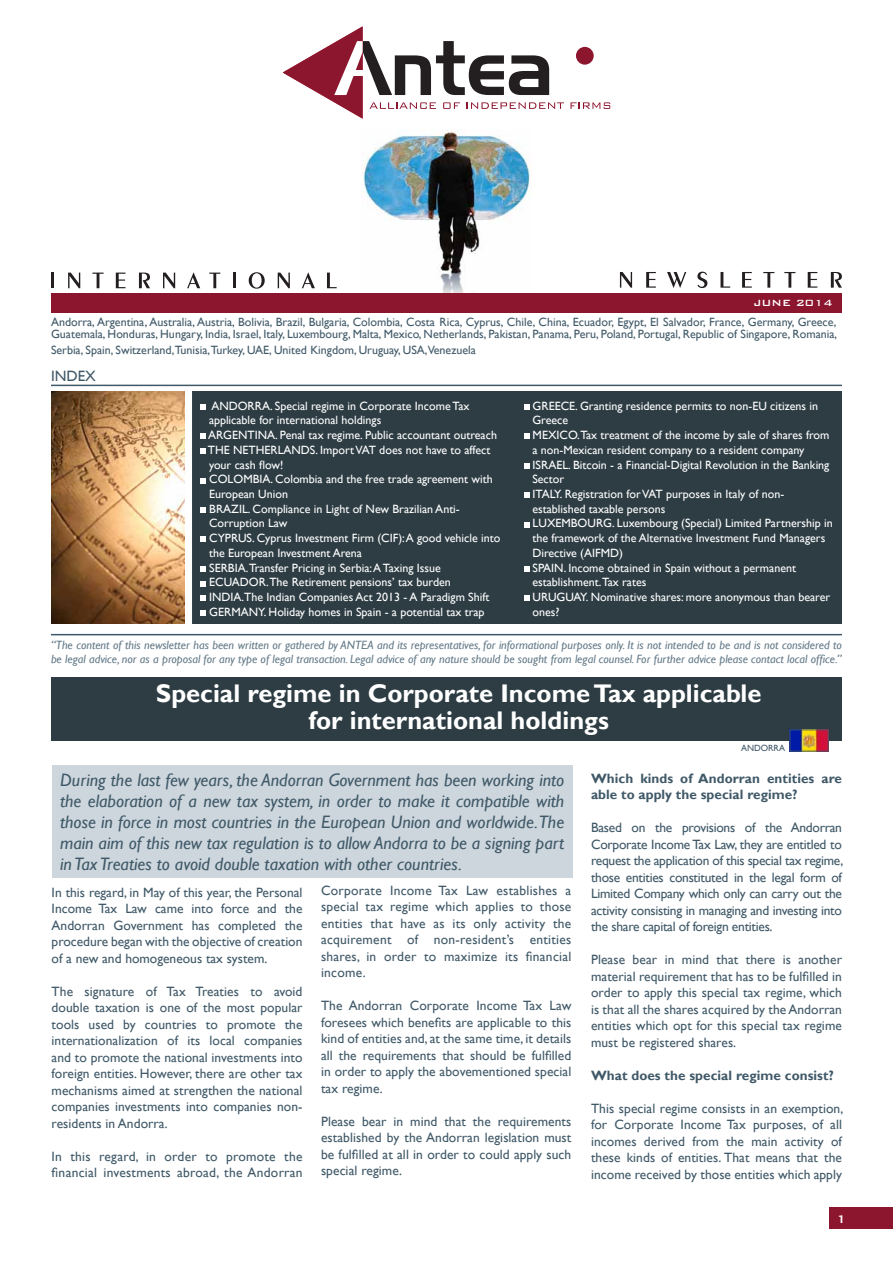
<style>
.page{position:relative;width:893px;height:1263px;background:#fff}
.page>*{position:absolute;margin:0;border:0;box-sizing:border-box;transform-origin:0 0}
.t1{font:700 25.5px/27px "Gill Sans";color:#fff;text-align:center}
.TEXTO_ARTÍCULOS{font:italic 18px/21px "Gill Sans";color:#405968;text-align:justify}
.TEXTO_ARTÍCULOS-2{font:15px "Gill Sans";color:#405968}
.TEXTO_ARTÍCULOS-3{font:500 15px "Bank Gothic BT";color:#fff}
.TEXTO_ARTÍCULOS-4{font:13.5px/16.5px "Gill Sans";letter-spacing:.005em;color:#405968;text-align:justify}
.TEXTO_ARTÍCULOS-5{font:700 13.5px/16.5px "Gill Sans";letter-spacing:.005em;color:#405968}
.TEXTO_GRAFICOS{font:12px/14.7px "Gill Sans";color:#fff}
.TEXTO_ARTÍCULOS-6{font:12px/12px "Gill Sans";color:#405968}
.TEXTO_GRAFICOS-2{font:italic 12px/13.5px "Gill Sans";color:#637a88}
.t2{font:500 12px "Bank Gothic BT";color:#fff}
.t3{font:9px "Gill Sans";color:#405968}
</style>
<div class="page">
<div style="left:829px;top:1208px;width:64px;height:21px;background:#8d162f"></div>
<div style="left:51px;top:677px;width:791px;height:64px;background:#2e3d44"></div>
<div style="left:52px;top:765px;width:520px;height:113px;background:#cdd6dd"></div>
<div style="left:192px;top:392px;width:650px;height:232px;background:#2e3d44"></div>
<img style="left:792px;top:732px;width:34px;height:17px">
<div style="left:790px;top:730px;width:38px;height:21px;border:1px solid #405968"></div>
<svg style="left:200px;top:404px;width:6px;height:6px"></svg>
<svg style="left:200px;top:434px;width:6px;height:5px"></svg>
<svg style="left:200px;top:448px;width:6px;height:6px"></svg>
<svg style="left:200px;top:478px;width:6px;height:5px"></svg>
<svg style="left:200px;top:507px;width:6px;height:6px"></svg>
<svg style="left:200px;top:537px;width:6px;height:5px"></svg>
<svg style="left:200px;top:566px;width:6px;height:5px"></svg>
<svg style="left:200px;top:581px;width:6px;height:5px"></svg>
<svg style="left:200px;top:595px;width:6px;height:6px"></svg>
<svg style="left:200px;top:610px;width:6px;height:6px"></svg>
<hr style="left:51px;top:385px;width:791px;height:1px;background:#405968">
<svg style="left:524px;top:404px;width:5px;height:6px"></svg>
<svg style="left:524px;top:434px;width:5px;height:5px"></svg>
<svg style="left:524px;top:463px;width:5px;height:6px"></svg>
<svg style="left:524px;top:493px;width:5px;height:5px"></svg>
<svg style="left:524px;top:522px;width:5px;height:5px"></svg>
<svg style="left:524px;top:566px;width:5px;height:5px"></svg>
<svg style="left:524px;top:595px;width:5px;height:6px"></svg>
<hr style="left:51px;top:634px;width:791px;height:1px;background:#405968">
<img style="left:51px;top:392px;width:133px;height:232px">
<img style="left:362px;top:131px;width:169px;height:162px">
<svg style="left:283px;top:26px;width:281px;height:93px"></svg>
<svg style="left:570px;top:102px;width:40px;height:7px"></svg>
<div style="left:353px;top:70px;width:10px;height:6px;background:#fff"></div>
<div style="left:576px;top:47px;width:18px;height:18px;background:#8d162f;border-radius:50%"></div>
<div style="left:51px;top:293px;width:791px;height:19px;background:#8d162f"></div>
<hr style="left:51px;top:273px;width:3px;height:15px;background:#231f20">
<svg style="left:68px;top:273px;width:12px;height:15px"></svg>
<svg style="left:92px;top:273px;width:12px;height:15px"></svg>
<svg style="left:116px;top:273px;width:9px;height:15px"></svg>
<svg style="left:139px;top:273px;width:11px;height:15px"></svg>
<svg style="left:163px;top:273px;width:12px;height:15px"></svg>
<svg style="left:187px;top:272px;width:13px;height:16px"></svg>
<svg style="left:209px;top:273px;width:11px;height:15px"></svg>
<hr style="left:233px;top:273px;width:3px;height:15px;background:#231f20">
<svg style="left:249px;top:272px;width:16px;height:17px"></svg>
<svg style="left:278px;top:273px;width:12px;height:15px"></svg>
<svg style="left:302px;top:272px;width:13px;height:16px"></svg>
<svg style="left:327px;top:273px;width:10px;height:15px"></svg>
<svg style="left:620px;top:272px;width:12px;height:16px"></svg>
<svg style="left:646px;top:272px;width:10px;height:16px"></svg>
<svg style="left:667px;top:272px;width:19px;height:16px"></svg>
<svg style="left:697px;top:272px;width:10px;height:16px"></svg>
<svg style="left:720px;top:272px;width:10px;height:16px"></svg>
<svg style="left:742px;top:272px;width:10px;height:16px"></svg>
<svg style="left:763px;top:272px;width:11px;height:16px"></svg>
<svg style="left:784px;top:272px;width:11px;height:16px"></svg>
<svg style="left:808px;top:272px;width:9px;height:16px"></svg>
<svg style="left:831px;top:272px;width:11px;height:16px"></svg>
<p class="t2" style="left:753px;top:296px;width:81px">JUNE 2014</p>
<p class="TEXTO_ARTÍCULOS-6" style="left:51px;top:316px;width:788px">Andorra, Argentina, Australia, Austria, Bolivia, Brazil, Bulgaria, Colombia, Costa Rica, Cyprus, Chile, China, Ecuador, Egypt, El Salvador, France, Germany, Greece,<br>Guatemala, Honduras, Hungary, India, Israel, Italy, Luxembourg, Malta, Mexico, Netherlands, Pakistan, Panama, Peru, Poland, Portugal, Republic of Singapore, Romania,</p>
<p class="TEXTO_ARTÍCULOS-6" style="left:51px;top:344px;width:426px">Serbia, Spain, Switzerland,Tunisia,Turkey, UAE, United Kingdom, Uruguay, USA,Venezuela</p>
<p class="TEXTO_ARTÍCULOS-2" style="left:51px;top:367px;width:46px">INDEX</p>
<p class="TEXTO_GRAFICOS" style="left:532px;top:399px;width:287px">GREECE. Granting residence permits to non-EU citizens in<br>Greece</p>
<p class="TEXTO_GRAFICOS" style="left:532px;top:428px;width:298px">MEXICO.Tax treatment of the income by sale of shares from a non-Mexican resident company to a resident company</p>
<p class="TEXTO_GRAFICOS" style="left:532px;top:457px;width:298px">ISRAEL. Bitcoin - a Financial-Digital Revolution in the Banking<br>Sector</p>
<p class="TEXTO_GRAFICOS" style="left:532px;top:487px;width:253px">ITALY. Registration for VAT purposes in Italy of non&shy;established taxable persons</p>
<p class="TEXTO_GRAFICOS" style="left:532px;top:516px;width:302px">LUXEMBOURG. Luxembourg (Special) Limited Partnership in the framework of the Alternative Investment Fund Managers<br>Directive (AIFMD)</p>
<p class="TEXTO_GRAFICOS" style="left:532px;top:560px;width:265px">SPAIN. Income obtained in Spain without a permanent establishment.Tax rates</p>
<p class="TEXTO_GRAFICOS" style="left:532px;top:590px;width:299px">URUGUAY. Nominative shares: more anonymous than bearer ones?</p>
<p class="TEXTO_GRAFICOS-2" style="left:51px;top:639px;width:792px">“The content of this newsletter has been written or gathered by ANTEA and its representatives, for informational purposes only. It is not intended to be and is not considered to be legal advice, nor as a proposal for any type of legal transaction. Legal advice of any nature should be sought from legal counsel. For further advice please contact local office.”</p>
<p class="TEXTO_GRAFICOS" style="left:209px;top:399px;width:262px">ANDORRA. Special regime in Corporate Income Tax applicable for international holdings</p>
<p class="TEXTO_GRAFICOS" style="left:208px;top:428px;width:290px">ARGENTINA. Penal tax regime. Public accountant outreach</p>
<p class="TEXTO_GRAFICOS" style="left:208px;top:443px;width:284px">THE NETHERLANDS. Import VAT does not have to affect your cash flow!</p>
<p class="TEXTO_GRAFICOS" style="left:209px;top:472px;width:285px">COLOMBIA. Colombia and the free trade agreement with<br>European Union</p>
<p class="TEXTO_GRAFICOS" style="left:209px;top:501px;width:252px">BRAZIL. Compliance in Light of New Brazilian Anti-<br>Corruption Law</p>
<p class="TEXTO_GRAFICOS" style="left:209px;top:531px;width:293px">CYPRUS. Cyprus Investment Firm (CIF): A good vehicle into the European Investment Arena</p>
<p class="TEXTO_GRAFICOS" style="left:209px;top:560px;width:233px">SERBIA.Transfer Pricing in Serbia: A Taxing Issue</p>
<p class="TEXTO_GRAFICOS" style="left:209px;top:575px;width:243px">ECUADOR.The Retirement pensions’ tax burden</p>
<p class="TEXTO_GRAFICOS" style="left:209px;top:590px;width:282px">INDIA.The Indian Companies Act 2013 - A Paradigm Shift</p>
<p class="TEXTO_GRAFICOS" style="left:209px;top:604px;width:277px">GERMANY. Holiday homes in Spain - a potential tax trap</p>
<p class="t1" style="left:156px;top:681px;width:607px">Special regime in Corporate Income Tax applicable for international holdings</p>
<p class="t3" style="left:741px;top:743px;width:46px">ANDORRA</p>
<p class="TEXTO_ARTÍCULOS" style="left:60px;top:769px;width:506px">During the last few years, the Andorran Government has been working into the elaboration of a new tax system, in order to make it compatible with those in force in most countries in the European Union and worldwide.The main aim of this new tax regulation is to allow Andorra to be a signing part in Tax Treaties to avoid double taxation with other countries.</p>
<p class="TEXTO_ARTÍCULOS-4" style="left:52px;top:884px;width:252px">In this regard, in May of this year, the Personal Income Tax Law came into force and the Andorran Government has completed the procedure began with the objective of creation of a new and homogeneous tax system.</p>
<p class="TEXTO_ARTÍCULOS-4" style="left:52px;top:983px;width:252px">The signature of Tax Treaties to avoid double taxation is one of the most popular tools used by countries to promote the internationalization of its local companies and to promote the national investments into foreign entities. However, there are other tax mechanisms aimed at strengthen the national companies investments into companies non&shy;residents in Andorra.</p>
<p class="TEXTO_ARTÍCULOS-4" style="left:52px;top:1148px;width:252px">In this regard, in order to promote the financial investments abroad, the Andorran</p>
<p class="TEXTO_ARTÍCULOS-4" style="left:321px;top:882px;width:252px">Corporate Income Tax Law establishes a special tax regime which applies to those entities that have as its only activity the acquirement of non-resident’s entities shares, in order to maximize its financial income.</p>
<p class="TEXTO_ARTÍCULOS-4" style="left:321px;top:998px;width:252px">The Andorran Corporate Income Tax Law foresees which benefits are applicable to this kind of entities and, at the same time, it details all the requirements that should be fulfilled in order to apply the abovementioned special tax regime.</p>
<p class="TEXTO_ARTÍCULOS-4" style="left:321px;top:1113px;width:252px">Please bear in mind that the requirements established by the Andorran legislation must be fulfilled at all in order to could apply such special regime.</p>
<p class="TEXTO_ARTÍCULOS-5" style="left:591px;top:770px;width:252px">Which kinds of Andorran entities are able to apply the special regime?</p>
<p class="TEXTO_ARTÍCULOS-4" style="left:591px;top:819px;width:254px">Based on the provisions of the Andorran Corporate Income Tax Law, they are entitled to request the application of this special tax regime, those entities constituted in the legal form of Limited Company which only can carry out the activity consisting in managing and investing into the share capital of foreign entities.</p>
<p class="TEXTO_ARTÍCULOS-4" style="left:591px;top:951px;width:252px">Please bear in mind that there is another material requirement that has to be fulfilled in order to apply this special tax regime, which is that all the shares acquired by the Andorran entities which opt for this special tax regime must be registered shares.</p>
<p class="TEXTO_ARTÍCULOS-5" style="left:591px;top:1067px;width:244px">What does the special regime consist?</p>
<p class="TEXTO_ARTÍCULOS-4" style="left:591px;top:1100px;width:254px">This special regime consists in an exemption, for Corporate Income Tax purposes, of all incomes derived from the main activity of these kinds of entities. That means that the income received by those entities which apply</p>
<p class="TEXTO_ARTÍCULOS-3" style="left:835px;top:1211px;width:13px">1</p>
</div>
